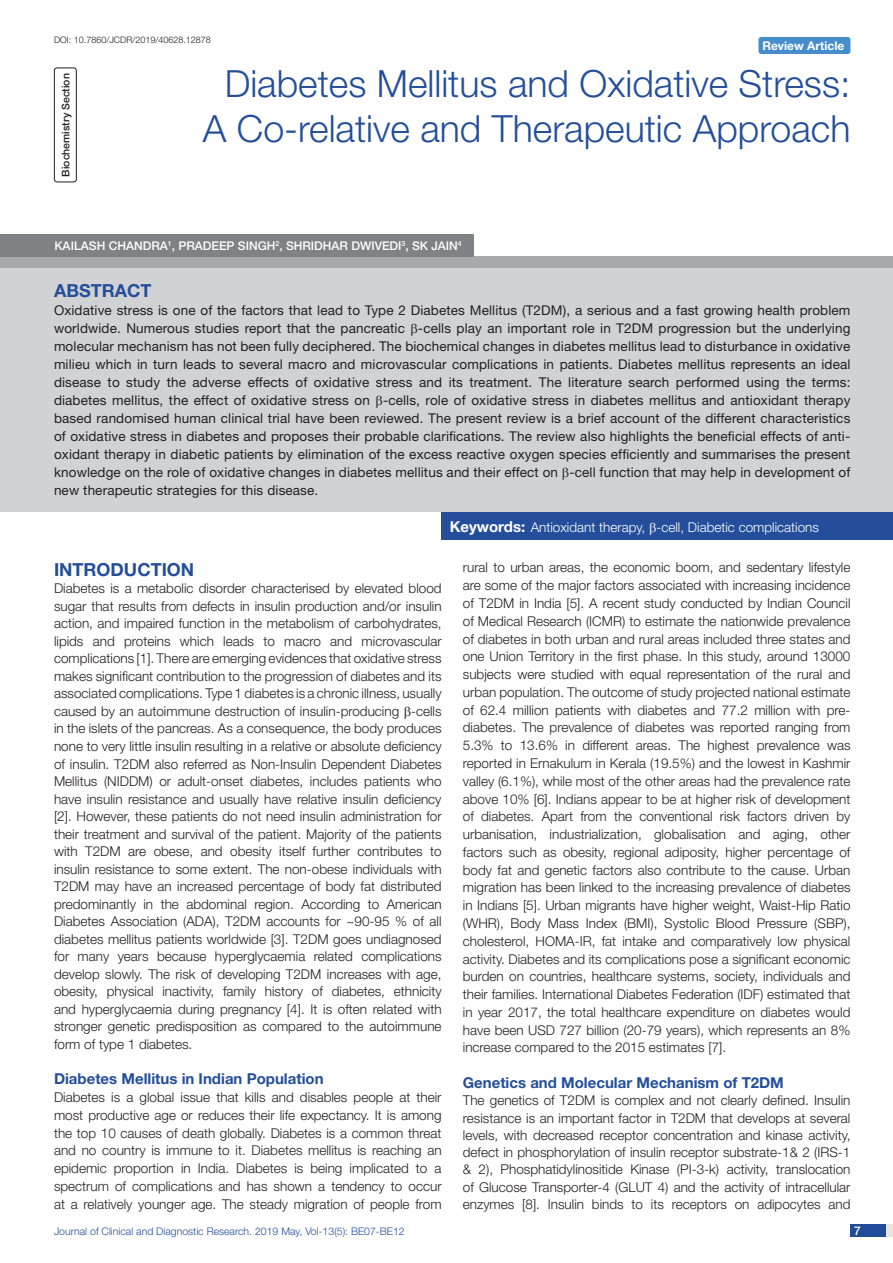
<style>
.page{position:relative;width:893px;height:1263px;background:#fff}
.page>*{position:absolute;margin:0;border:0;box-sizing:border-box;transform-origin:0 0}
.t1{font:300 37.5px/45px "Helvetica Neue";color:#244e9b;text-align:center}
.Heading{font:700 18px "Helvetica Neue";color:#244e9b}
.Abstract_head{font:700 18px "Helvetica Neue";color:#244e9b}
.HEAD_2{font:700 15px "Helvetica Neue";color:#244e9b}
.Body_text{font:300 13.5px/17.7px "Helvetica Neue";color:#231f20;text-align:justify}
.Abstract_Text{font:13.5px/18px "Helvetica Neue";letter-spacing:.01em;color:#231f20;text-align:justify}
.Key_words{font:300 13.5px "Helvetica Neue";color:#fff}
.Author{font:500 12px "Helvetica Neue";color:#fff}
.t2{font:700 12px "Helvetica Neue";color:#fff}
.t3{font:300 10.5px "Helvetica Neue";color:#244e9b}
.section{font:500 10.5px "Helvetica Neue";color:#231f20}
.DOI{font:300 9px "Helvetica Neue";color:#231f20}
.s1{font-weight:700;font-size:15px}
</style>
<div class="page">
<div style="left:850px;top:1224px;width:43px;height:13px;background:#e6e7e9"></div>
<div style="left:850px;top:1224px;width:35px;height:13px;background:#214c99"></div>
<div style="left:758px;top:37px;width:92px;height:17px;background:#468ecb;border-radius:3px"></div>
<div style="left:54px;top:68px;width:23px;height:114px;border:1px solid #231f20;border-radius:3px"></div>
<div style="left:0;top:257px;width:893px;height:12px;background:#a8a9ad"></div>
<div style="left:0;top:234px;width:474px;height:23px;background:#808285"></div>
<div style="left:0;top:269px;width:893px;height:243px;background:#d1d2d4"></div>
<div style="left:442px;top:512px;width:451px;height:28px;background:#244e9b"></div>
<p class="DOI" style="left:54px;top:35px;width:158px">DOI: 10.7860/JCDR/2019/40628.12878</p>
<p class="t2" style="left:762px;top:38px;width:83px">Review Article</p>
<p class="section" style="left:59px;top:177px;width:105px;rotate:-90deg">BIOCHEMISTRY SECTION</p>
<p class="t1" style="left:203px;top:60px;width:649px">Diabetes Mellitus and Oxidative Stress:<br>A Co-relative and Therapeutic Approach</p>
<p class="Author" style="left:54px;top:238px;width:409px">KAILASH CHANDRA<sup>1</sup>, PRADEEP SINGH<sup>2</sup>, SHRIDHAR DWIVEDI<sup>3</sup>, SK JAIN<sup>4</sup></p>
<p class="Abstract_head" style="left:54px;top:279px;width:98px">ABSTRACT</p>
<p class="Abstract_Text" style="left:54px;top:301px;width:798px">Oxidative stress is one of the factors that lead to Type 2 Diabetes Mellitus (T2DM), a serious and a fast growing health problem worldwide. Numerous studies report that the pancreatic -cells play an important role in T2DM progression but the underlying molecular mechanism has not been fully deciphered. The biochemical changes in diabetes mellitus lead to disturbance in oxidative milieu which in turn leads to several macro and microvascular complications in patients. Diabetes mellitus represents an ideal disease to study the adverse effects of oxidative stress and its treatment. The literature search performed using the terms: diabetes mellitus, the effect of oxidative stress on -cells, role of oxidative stress in diabetes mellitus and antioxidant therapy based randomised human clinical trial have been reviewed. The present review is a brief account of the different characteristics of oxidative stress in diabetes and proposes their probable clarifications. The review also highlights the beneficial effects of anti&shy;oxidant therapy in diabetic patients by elimination of the excess reactive oxygen species efficiently and summarises the present knowledge on the role of oxidative changes in diabetes mellitus and their effect on -cell function that may help in development of new therapeutic strategies for this disease.</p>
<p class="Key_words" style="left:450px;top:519px;width:371px"><span class="s1">Keywords:</span> Antioxidant therapy, -cell, Diabetic complications</p>
<p class="Heading" style="left:54px;top:558px;width:142px">Introduction</p>
<p class="Body_text" style="left:54px;top:580px;width:389px">Diabetes is a metabolic disorder characterised by elevated blood sugar that results from defects in insulin production and/or insulin action, and impaired function in the metabolism of carbohydrates, lipids and proteins which leads to macro and microvascular complications [1]. There are emerging evidences that oxidative stress makes significant contribution to the progression of diabetes and its associated complications. Type 1 diabetes is a chronic illness, usually caused by an autoimmune destruction of insulin-producing -cells in the islets of the pancreas. As a consequence, the body produces none to very little insulin resulting in a relative or absolute deficiency of insulin. T2DM also referred as Non-Insulin Dependent Diabetes Mellitus (NIDDM) or adult-onset diabetes, includes patients who have insulin resistance and usually have relative insulin deficiency [2]. However, these patients do not need insulin administration for their treatment and survival of the patient. Majority of the patients with T2DM are obese, and obesity itself further contributes to insulin resistance to some extent. The non-obese individuals with T2DM may have an increased percentage of body fat distributed predominantly in the abdominal region. According to American Diabetes Association (ADA), T2DM accounts for ~90-95 % of all diabetes mellitus patients worldwide [3]. T2DM goes undiagnosed for many years because hyperglycaemia related complications develop slowly. The risk of developing T2DM increases with age, obesity, physical inactivity, family history of diabetes, ethnicity and hyperglycaemia during pregnancy [4]. It is often related with stronger genetic predisposition as compared to the autoimmune form of type 1 diabetes.</p>
<p class="HEAD_2" style="left:54px;top:1070px;width:271px">Diabetes Mellitus in Indian Population</p>
<p class="Body_text" style="left:54px;top:1088px;width:389px">Diabetes is a global issue that kills and disables people at their most productive age or reduces their life expectancy. It is among the top 10 causes of death globally. Diabetes is a common threat and no country is immune to it. Diabetes mellitus is reaching an epidemic proportion in India. Diabetes is being implicated to a spectrum of complications and has shown a tendency to occur at a relatively younger age. The steady migration of people from</p>
<p class="Body_text" style="left:463px;top:558px;width:389px">rural to urban areas, the economic boom, and sedentary lifestyle are some of the major factors associated with increasing incidence of T2DM in India [5]. A recent study conducted by Indian Council of Medical Research (ICMR) to estimate the nationwide prevalence of diabetes in both urban and rural areas included three states and one Union Territory in the first phase. In this study, around 13000 subjects were studied with equal representation of the rural and urban population. The outcome of study projected national estimate of 62.4 million patients with diabetes and 77.2 million with pre&shy;diabetes. The prevalence of diabetes was reported ranging from 5.3% to 13.6% in different areas. The highest prevalence was reported in Ernakulum in Kerala (19.5%) and the lowest in Kashmir valley (6.1%), while most of the other areas had the prevalence rate above 10% [6]. Indians appear to be at higher risk of development of diabetes. Apart from the conventional risk factors driven by urbanisation, industrialization, globalisation and aging, other factors such as obesity, regional adiposity, higher percentage of body fat and genetic factors also contribute to the cause. Urban migration has been linked to the increasing prevalence of diabetes in Indians [5]. Urban migrants have higher weight, Waist-Hip Ratio (WHR), Body Mass Index (BMI), Systolic Blood Pressure (SBP), cholesterol, HOMA-IR, fat intake and comparatively low physical activity. Diabetes and its complications pose a significant economic burden on countries, healthcare systems, society, individuals and their families. International Diabetes Federation (IDF) estimated that in year 2017, the total healthcare expenditure on diabetes would have been USD 727 billion (20-79 years), which represents an 8% increase compared to the 2015 estimates [7].</p>
<p class="HEAD_2" style="left:463px;top:1073px;width:323px">Genetics and Molecular Mechanism of T2DM</p>
<p class="Body_text" style="left:463px;top:1091px;width:389px;line-height:17.2px">The genetics of T2DM is complex and not clearly defined. Insulin resistance is an important factor in T2DM that develops at several levels, with decreased receptor concentration and kinase activity, defect in phosphorylation of insulin receptor substrate-1&amp; 2 (IRS-1 &amp; 2), Phosphatidylinositide Kinase (PI-3-k) activity, translocation of Glucose Transporter-4 (GLUT 4) and the activity of intracellular enzymes [8]. Insulin binds to its receptors on adipocytes and</p>
<p class="t3" style="left:54px;top:1225px;width:352px">Journal of Clinical and Diagnostic Research. 2019 May, Vol-13(5): BE07-BE12</p>
<p class="Author" style="left:854px;top:1223px;width:8px">7</p>
</div>
